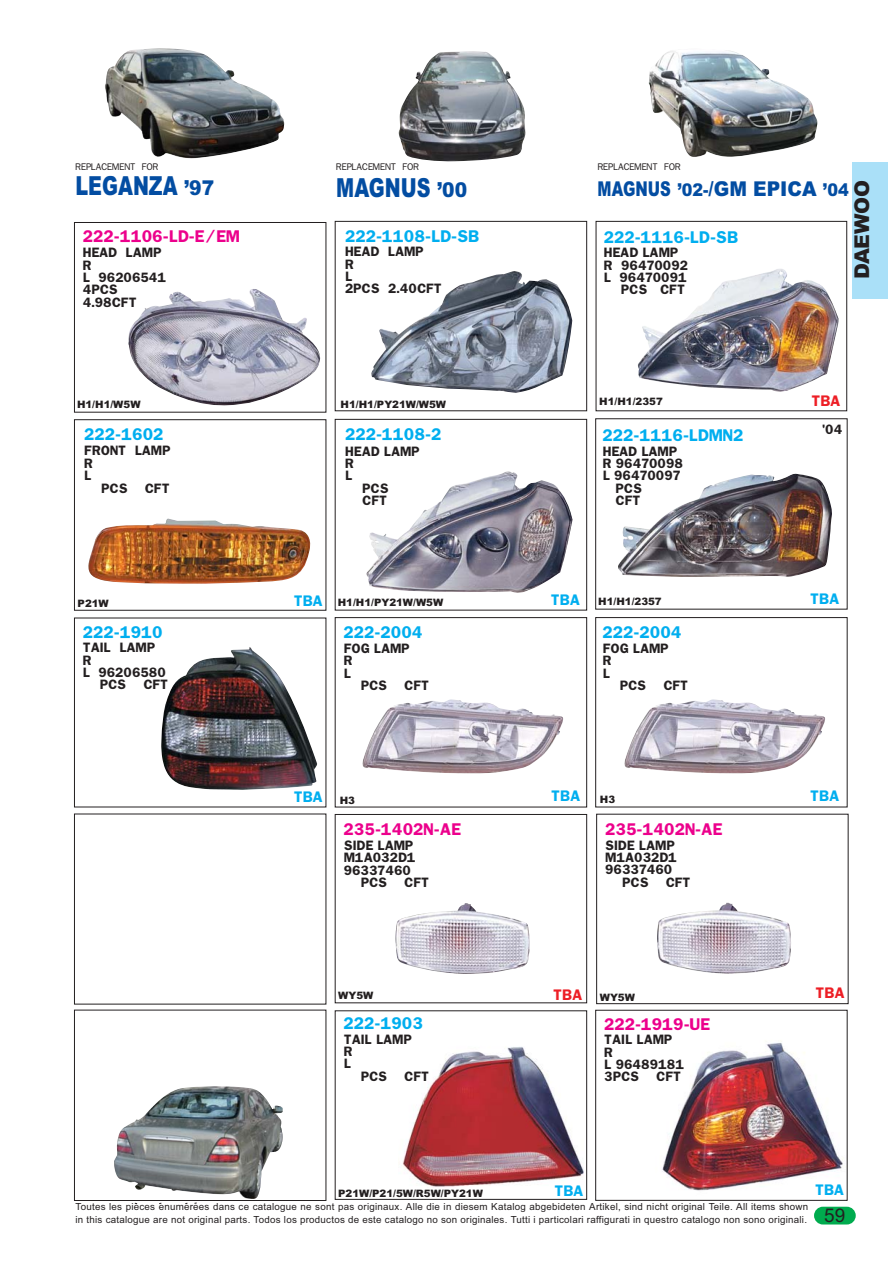
<style>
.page{position:relative;width:893px;height:1263px;background:#fff}
.page>*{position:absolute;margin:0;border:0;box-sizing:border-box;transform-origin:0 0}
.t1{font:900 26.25px "Arial";color:#034da2;scale:.73 1}
.t2{font:900 20.4px "Arial";color:#034da2;scale:.73 1}
.t3{font:900 20.4px "Arial";color:#231f20}
.t4{font:18.9px "Arial";color:#231f20}
.t5{font:14.55px "Franklin Demi";color:#00aeef}
.t6{font:14.55px "Franklin Demi";color:#ec008c}
.t7{font:13.2px "Franklin Demi";color:#00aeef}
.t8{font:13.2px "Franklin Demi";color:#ed1e25}
.t9{font:11.7px/12.5px "Franklin Demi";color:#231f20}
.t10{font:900 10.2px "Arial";color:#231f20}
.t11{font:9.75px/13.2px "Arial";letter-spacing:.025em;color:#231f20}
.t12{font:8.25px "Franklin";color:#231f20}
.s1{font-size:20.4px}
.s2{font-size:17.55px}
</style>
<div class="page">
<div style="left:814px;top:1207px;width:42px;height:18px;background:#00ab4e;border-radius:9px"></div>
<div style="left:852px;top:162px;width:36px;height:137px;background:#aae0f8"></div>
<img style="left:618px;top:473px;width:214px;height:104px">
<div style="left:595px;top:418px;width:252px;height:192px;border:1px solid #231f20"></div>
<img style="left:403px;top:1047px;width:181px;height:140px">
<div style="left:335px;top:1010px;width:252px;height:190px;border:1px solid #231f20"></div>
<img style="left:366px;top:471px;width:206px;height:122px">
<div style="left:335px;top:419px;width:252px;height:191px;border:1px solid #231f20"></div>
<img style="left:371px;top:271px;width:201px;height:122px">
<div style="left:335px;top:221px;width:252px;height:190px;border:1px solid #231f20"></div>
<img style="left:399px;top:51px;width:127px;height:111px">
<img style="left:362px;top:699px;width:201px;height:75px">
<div style="left:335px;top:617px;width:252px;height:190px;border:1px solid #231f20"></div>
<img style="left:395px;top:903px;width:135px;height:71px">
<div style="left:335px;top:814px;width:252px;height:189px;border:1px solid #231f20"></div>
<img style="left:638px;top:269px;width:200px;height:123px">
<div style="left:596px;top:221px;width:251px;height:190px;border:1px solid #231f20"></div>
<img style="left:662px;top:1041px;width:181px;height:150px">
<div style="left:595px;top:1010px;width:252px;height:191px;border:1px solid #231f20"></div>
<img style="left:648px;top:50px;width:169px;height:107px">
<img style="left:624px;top:699px;width:201px;height:75px">
<div style="left:595px;top:617px;width:252px;height:190px;border:1px solid #231f20"></div>
<img style="left:657px;top:903px;width:134px;height:71px">
<div style="left:596px;top:814px;width:252px;height:190px;border:1px solid #231f20"></div>
<svg style="left:74px;top:813px;width:253px;height:388px"></svg>
<img style="left:88px;top:519px;width:223px;height:65px">
<div style="left:74px;top:419px;width:252px;height:192px;border:1px solid #231f20"></div>
<img style="left:128px;top:289px;width:193px;height:116px">
<div style="left:74px;top:222px;width:252px;height:191px;border:1px solid #231f20"></div>
<img style="left:161px;top:647px;width:156px;height:143px">
<img style="left:105px;top:48px;width:179px;height:111px">
<img style="left:114px;top:1086px;width:171px;height:113px">
<p class="t12" style="left:76px;top:164px;width:84px">REPLACEMENT FOR</p>
<p class="t12" style="left:336px;top:163px;width:84px">REPLACEMENT FOR</p>
<p class="t12" style="left:598px;top:164px;width:84px">REPLACEMENT FOR</p>
<h1 class="t1" style="left:76px;top:171px;width:191px">LEGANZA <span class="s1">’97</span></h1>
<p class="t6" style="left:83px;top:230px;width:159px">222-1106-LD-E/EM</p>
<p class="t9" style="left:83px;top:248px;width:85px">HEAD LAMP<br>R<br>L 96206541<br>4PCS<br>4.98CFT</p>
<h1 class="t1" style="left:336px;top:173px;width:181px">MAGNUS <span class="s1">’00</span></h1>
<p class="t5" style="left:345px;top:231px;width:136px">222-1108-LD-SB</p>
<p class="t9" style="left:345px;top:247px;width:98px">HEAD LAMP<br>R<br>L<br>2PCS 2.40CFT</p>
<h2 class="t3" style="left:850px;top:279px;width:101px;rotate:-90deg">DAEWOO</h2>
<h2 class="t2" style="left:598px;top:177px;width:345px">MAGNUS <span class="s2">’02-</span>/GM EPICA <span class="s2">’04</span></h2>
<p class="t5" style="left:604px;top:231px;width:136px">222-1116-LD-SB</p>
<p class="t9" style="left:604px;top:248px;width:76px">HEAD LAMP</p>
<p class="t9" style="left:604px;top:260px;width:86px">R 96470092</p>
<p class="t9" style="left:604px;top:273px;width:84px">L 96470091</p>
<p class="t9" style="left:621px;top:285px;width:66px">PCS CFT</p>
<p class="t10" style="left:77px;top:398px;width:65px">H1/H1/W5W</p>
<p class="t10" style="left:341px;top:399px;width:107px">H1/H1/PY21W/W5W</p>
<p class="t10" style="left:599px;top:396px;width:65px">H1/H1/2357</p>
<p class="t8" style="left:811px;top:395px;width:31px">TBA</p>
<p class="t5" style="left:84px;top:428px;width:81px">222-1602</p>
<p class="t9" style="left:84px;top:446px;width:88px">FRONT LAMP</p>
<p class="t9" style="left:84px;top:458px;width:10px">R</p>
<p class="t9" style="left:84px;top:471px;width:9px">L</p>
<p class="t9" style="left:101px;top:483px;width:28px">PCS</p>
<p class="t9" style="left:145px;top:483px;width:26px">CFT</p>
<p class="t5" style="left:345px;top:428px;width:98px">222-1108-2</p>
<p class="t9" style="left:345px;top:446px;width:76px">HEAD LAMP</p>
<p class="t9" style="left:345px;top:459px;width:10px">R</p>
<p class="t9" style="left:345px;top:471px;width:9px">L</p>
<p class="t9" style="left:362px;top:483px;width:28px">PCS</p>
<p class="t9" style="left:362px;top:496px;width:26px">CFT</p>
<p class="t5" style="left:602px;top:429px;width:142px">222-1116-LDMN2</p>
<p class="t9" style="left:603px;top:446px;width:76px">HEAD LAMP</p>
<p class="t9" style="left:603px;top:458px;width:82px">R 96470098</p>
<p class="t9" style="left:603px;top:471px;width:79px">L 96470097</p>
<p class="t9" style="left:615px;top:483px;width:28px">PCS</p>
<p class="t9" style="left:615px;top:496px;width:26px">CFT</p>
<p class="t9" style="left:822px;top:425px;width:22px">'04</p>
<p class="t10" style="left:78px;top:597px;width:33px">P21W</p>
<p class="t5" style="left:83px;top:627px;width:81px">222-1910</p>
<p class="t9" style="left:83px;top:643px;width:74px">TAIL LAMP</p>
<p class="t9" style="left:83px;top:655px;width:10px">R</p>
<p class="t9" style="left:83px;top:668px;width:85px">L 96206580</p>
<p class="t9" style="left:100px;top:680px;width:28px">PCS</p>
<p class="t9" style="left:143px;top:680px;width:26px">CFT</p>
<p class="t7" style="left:294px;top:595px;width:31px">TBA</p>
<p class="t10" style="left:338px;top:596px;width:107px">H1/H1/PY21W/W5W</p>
<p class="t5" style="left:344px;top:627px;width:81px">222-2004</p>
<p class="t9" style="left:344px;top:644px;width:67px">FOG LAMP</p>
<p class="t9" style="left:344px;top:656px;width:10px">R</p>
<p class="t9" style="left:344px;top:668px;width:9px">L</p>
<p class="t9" style="left:361px;top:681px;width:28px">PCS</p>
<p class="t9" style="left:404px;top:681px;width:26px">CFT</p>
<p class="t7" style="left:551px;top:594px;width:31px">TBA</p>
<p class="t10" style="left:598px;top:596px;width:65px">H1/H1/2357</p>
<p class="t7" style="left:810px;top:593px;width:31px">TBA</p>
<p class="t5" style="left:602px;top:627px;width:81px">222-2004</p>
<p class="t9" style="left:603px;top:644px;width:67px">FOG LAMP</p>
<p class="t9" style="left:603px;top:656px;width:10px">R</p>
<p class="t9" style="left:603px;top:668px;width:9px">L</p>
<p class="t9" style="left:620px;top:681px;width:28px">PCS</p>
<p class="t9" style="left:663px;top:681px;width:26px">CFT</p>
<p class="t7" style="left:294px;top:792px;width:31px">TBA</p>
<p class="t7" style="left:551px;top:791px;width:31px">TBA</p>
<p class="t10" style="left:340px;top:794px;width:17px">H3</p>
<p class="t10" style="left:600px;top:794px;width:17px">H3</p>
<p class="t7" style="left:810px;top:791px;width:31px">TBA</p>
<p class="t6" style="left:344px;top:824px;width:119px">235-1402N-AE</p>
<p class="t9" style="left:344px;top:840px;width:71px">SIDE LAMP</p>
<p class="t9" style="left:344px;top:853px;width:73px">M1A032D1</p>
<p class="t9" style="left:344px;top:865px;width:69px">96337460</p>
<p class="t9" style="left:361px;top:878px;width:28px">PCS</p>
<p class="t9" style="left:404px;top:878px;width:26px">CFT</p>
<p class="t6" style="left:605px;top:823px;width:119px">235-1402N-AE</p>
<p class="t9" style="left:605px;top:840px;width:71px">SIDE LAMP</p>
<p class="t9" style="left:605px;top:853px;width:73px">M1A032D1</p>
<p class="t9" style="left:605px;top:865px;width:69px">96337460</p>
<p class="t9" style="left:622px;top:877px;width:28px">PCS</p>
<p class="t9" style="left:666px;top:877px;width:26px">CFT</p>
<p class="t8" style="left:553px;top:989px;width:31px">TBA</p>
<p class="t8" style="left:815px;top:987px;width:31px">TBA</p>
<p class="t10" style="left:338px;top:989px;width:37px">WY5W</p>
<p class="t10" style="left:600px;top:992px;width:37px">WY5W</p>
<p class="t5" style="left:344px;top:1017px;width:81px">222-1903</p>
<p class="t9" style="left:344px;top:1034px;width:69px">TAIL LAMP</p>
<p class="t9" style="left:344px;top:1047px;width:10px">R</p>
<p class="t9" style="left:344px;top:1059px;width:9px">L</p>
<p class="t9" style="left:361px;top:1071px;width:28px">PCS</p>
<p class="t9" style="left:404px;top:1071px;width:26px">CFT</p>
<p class="t6" style="left:604px;top:1018px;width:108px">222-1919-UE</p>
<p class="t9" style="left:604px;top:1035px;width:81px">TAIL LAMP<br>R<br>L 96489181<br>3PCS</p>
<p class="t9" style="left:656px;top:1072px;width:26px">CFT</p>
<p class="t10" style="left:338px;top:1187px;width:146px">P21W/P21/5W/R5W/PY21W</p>
<p class="t7" style="left:554px;top:1185px;width:31px">TBA</p>
<p class="t7" style="left:815px;top:1185px;width:31px">TBA</p>
<p class="t11" style="left:76px;top:1201px;width:734px">Toutes les pieces enumerees dans ce catalogue ne sont pas originaux. Alle die in diesem Katalog abgebideten Artikel, sind nicht original Teile. All items shown in this catalogue are not original parts. Todos los productos de este catalogo no son originales. Tutti i particolari raffigurati in questro catalogo non sono originali.</p>
<h3 class="t4" style="left:824px;top:1209px;width:23px">59</h3>
</div>
